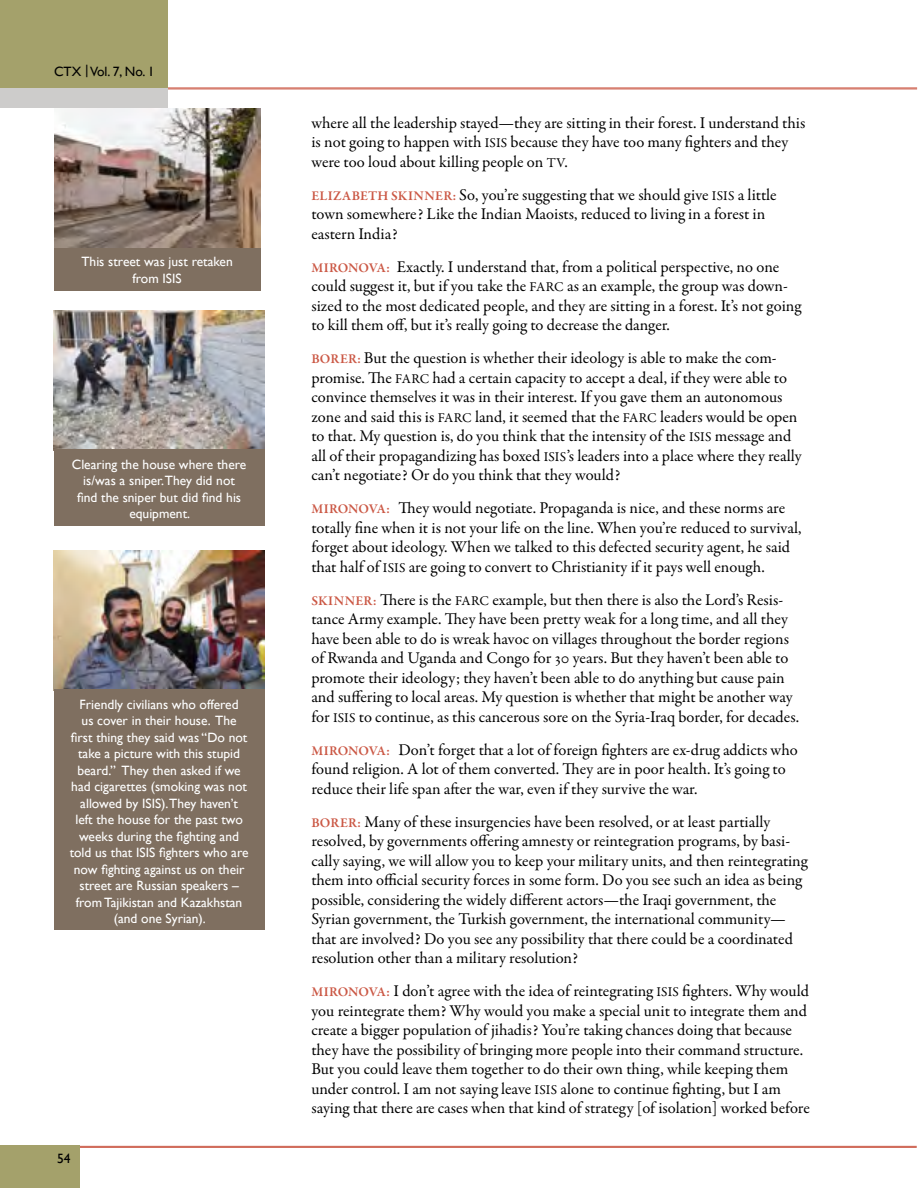
<style>
.page{position:relative;width:918px;height:1188px;background:#fff}
.page>*{position:absolute;margin:0;border:0;box-sizing:border-box;transform-origin:0 0}
.BODY_COPY{font:16.5px/19.5px "Garamond Premr Pro";color:#000}
.image_caption{font:13.5px/16.5px "Gill Sans";color:#fff;text-align:center}
.t1{font:13.5px "Gill Sans";color:#000}
.s1{font-size:13.5px}
.s2{font-weight:600;font-size:13.5px;color:#cb5845}
</style>
<div class="page">
<hr style="left:75px;top:1146px;width:842px;height:1px;background:#cb5845">
<hr style="left:75px;top:1147px;width:842px;height:1px;background:#cb5845">
<div style="left:0;top:1145px;width:79px;height:43px;background:#a4a16b"></div>
<hr style="left:163px;top:88px;width:754px;height:1px;background:#cb5845">
<hr style="left:163px;top:89px;width:754px;height:1px;background:#cb5845">
<div style="left:0;top:0;width:167px;height:90px;background:#a4a16b"></div>
<div style="left:0;top:88px;width:167px;height:20px;background:#cdcccb"></div>
<img style="left:54px;top:108px;width:206px;height:140px">
<div style="left:54px;top:248px;width:206px;height:42px;background:#7f6f60"></div>
<img style="left:54px;top:551px;width:210px;height:139px">
<div style="left:54px;top:690px;width:210px;height:240px;background:#7f6f60"></div>
<img style="left:54px;top:310px;width:210px;height:139px">
<div style="left:54px;top:449px;width:210px;height:77px;background:#7f6f60"></div>
<p class="t1" style="left:54px;top:63px;width:102px">CTX | Vol. 7, No. 1</p>
<p class="image_caption" style="left:81px;top:253px;width:153px">This street was just retaken from ISIS</p>
<p class="image_caption" style="left:72px;top:456px;width:176px">Clearing the house where there is/was a sniper.They did not find the sniper but did find his equipment.</p>
<p class="image_caption" style="left:70px;top:696px;width:180px">Friendly civilians who offered<br>us cover in their house. The first thing they said was “Do not take a picture with this stupid beard.” They then asked if we had cigarettes (smoking was not allowed by ISIS).They haven’t<br>left the house for the past two weeks during the fighting and told us that ISIS fighters who are now fighting against us on their street are Russian speakers – from Tajikistan and Kazakhstan (and one Syrian).</p>
<p class="t1" style="left:57px;top:1151px;width:15px">54</p>
<p class="BODY_COPY" style="left:311px;top:113px;width:496px">where all the leadership stayed—they are sitting in their forest. I understand this is not going to happen with <span class="s1">ISIS</span> because they have too many fighters and they were too loud about killing people on <span class="s1">TV</span>.</p>
<p class="BODY_COPY" style="left:311px;top:185px;width:467px"><span class="s2">ELIZABETH SKINNER:</span> So, you’re suggesting that we should give <span class="s1">ISIS</span> a little town somewhere? Like the Indian Maoists, reduced to living in a forest in eastern India?</p>
<p class="BODY_COPY" style="left:311px;top:257px;width:492px"><span class="s2">MIRONOVA:</span> Exactly. I understand that, from a political perspective, no one could suggest it, but if you take the <span class="s1">FARC</span> as an example, the group was down&shy;sized to the most dedicated people, and they are sitting in a forest. It’s not going to kill them off, but it’s really going to decrease the danger.</p>
<p class="BODY_COPY" style="left:311px;top:348px;width:492px"><span class="s2">BORER:</span> But the question is whether their ideology is able to make the com&shy;promise. The <span class="s1">FARC</span> had a certain capacity to accept a deal, if they were able to convince themselves it was in their interest. If you gave them an autonomous zone and said this is <span class="s1">FARC</span> land, it seemed that the <span class="s1">FARC</span> leaders would be open to that. My question is, do you think that the intensity of the <span class="s1">ISIS</span> message and all of their propagandizing has boxed <span class="s1">ISIS</span>’s leaders into a place where they really can’t negotiate? Or do you think that they would?</p>
<p class="BODY_COPY" style="left:311px;top:498px;width:492px"><span class="s2">MIRONOVA:</span> They would negotiate. Propaganda is nice, and these norms are totally fine when it is not your life on the line. When you’re reduced to survival, forget about ideology. When we talked to this defected security agent, he said that half of <span class="s1">ISIS</span> are going to convert to Christianity if it pays well enough.</p>
<p class="BODY_COPY" style="left:311px;top:590px;width:489px"><span class="s2">SKINNER:</span> There is the <span class="s1">FARC</span> example, but then there is also the Lord’s Resis&shy;tance Army example. They have been pretty weak for a long time, and all they have been able to do is wreak havoc on villages throughout the border regions of Rwanda and Uganda and Congo for 30 years. But they haven’t been able to promote their ideology; they haven’t been able to do anything but cause pain and suffering to local areas. My question is whether that might be another way for <span class="s1">ISIS</span> to continue, as this cancerous sore on the Syria-Iraq border, for decades.</p>
<p class="BODY_COPY" style="left:311px;top:740px;width:488px"><span class="s2">MIRONOVA:</span> Don’t forget that a lot of foreign fighters are ex-drug addicts who found religion. A lot of them converted. They are in poor health. It’s going to reduce their life span after the war, even if they survive the war.</p>
<p class="BODY_COPY" style="left:311px;top:812px;width:498px"><span class="s2">BORER:</span> Many of these insurgencies have been resolved, or at least partially resolved, by governments offering amnesty or reintegration programs, by basi&shy;cally saying, we will allow you to keep your military units, and then reintegrating them into official security forces in some form. Do you see such an idea as being possible, considering the widely different actors—the Iraqi government, the Syrian government, the Turkish government, the international community— that are involved? Do you see any possibility that there could be a coordinated resolution other than a military resolution?</p>
<p class="BODY_COPY" style="left:311px;top:981px;width:500px"><span class="s2">MIRONOVA:</span> I don’t agree with the idea of reintegrating <span class="s1">ISIS</span> fighters. Why would you reintegrate them? Why would you make a special unit to integrate them and create a bigger population of jihadis? You’re taking chances doing that because they have the possibility of bringing more people into their command structure.<br>But you could leave them together to do their own thing, while keeping them under control. I am not saying leave <span class="s1">ISIS</span> alone to continue fighting, but I am saying that there are cases when that kind of strategy [of isolation] worked before</p>
</div>
